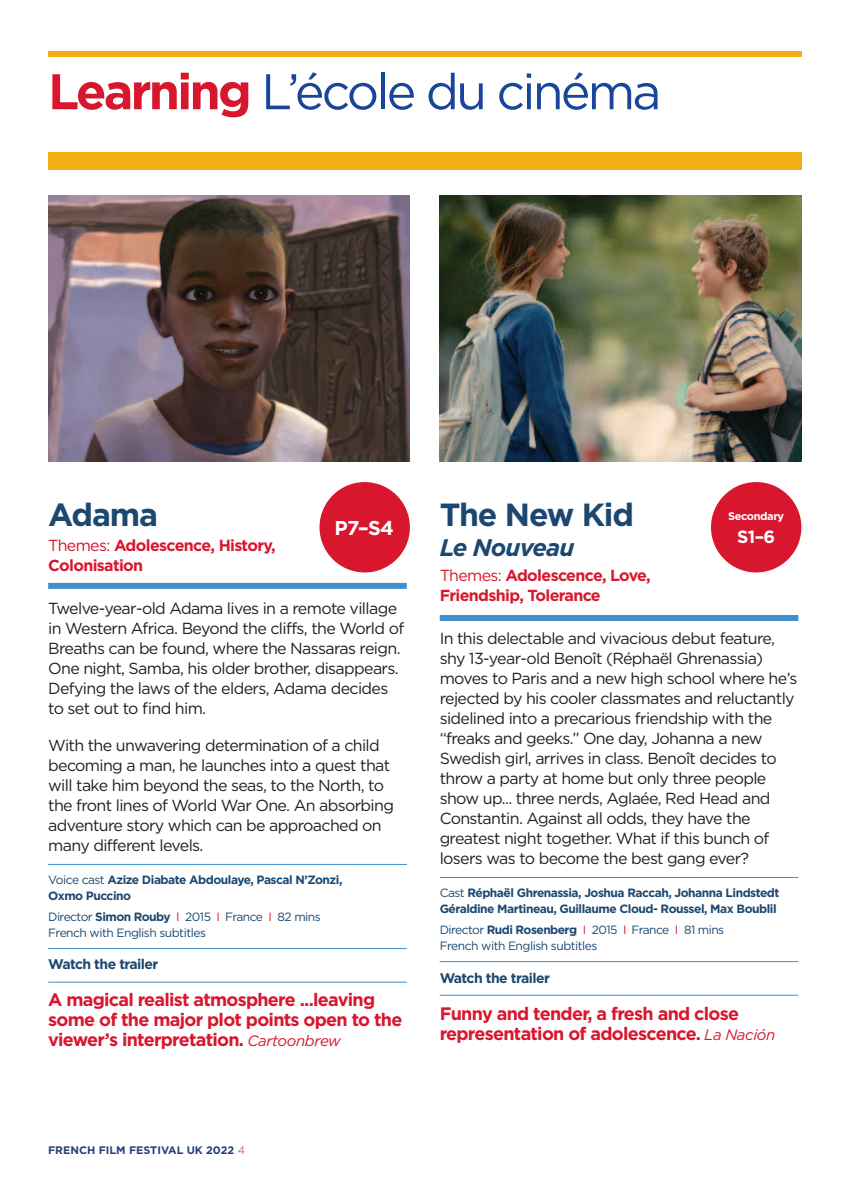
<style>
.page{position:relative;width:842px;height:1191px;background:#fff}
.page>*{position:absolute;margin:0;border:0;box-sizing:border-box;transform-origin:0 0}
.t1{font:50px "Gotham";letter-spacing:-.055em;color:#19469b}
.t2{font:700 32px "Gotham";letter-spacing:-.035em;color:#1c4870}
.t3{font:italic 700 24px "Gotham";letter-spacing:-.035em;color:#1c4870}
.t4{font:700 20px "Gotham";color:#fff}
.t5{font:700 18px/20px "Gotham";letter-spacing:-.04em;color:#d8172e}
.t6{font:700 17.6px "Gotham";color:#fff}
.t7{font:16px/20px "Gotham";letter-spacing:-.04em;color:#231f20}
.t8{font:700 16px/20px "Gotham";letter-spacing:-.04em;color:#d8172e}
.t9{font:700 14px "Gotham";letter-spacing:-.04em;color:#1c4870}
.t10{font:700 12px/16px "Gotham";letter-spacing:-.04em;color:#1c4870}
.t11{font:12px/16px "Gotham";letter-spacing:-.04em;color:#1c4870}
.t12{font:700 11px "Gotham";letter-spacing:-.035em;color:#fff}
.t13{font:700 10.8px "Gotham";color:#264179}
.s1{font-weight:700;color:#d8172e}
.s2{font-weight:400}
.s3{font-weight:700}
.s4{color:#d8172e}
.s5{font-weight:400;font-style:italic;font-size:15px}
.s6{font-weight:300;color:#d8172e}
</style>
<div class="page">
<div style="left:48px;top:51px;width:753px;height:6px;background:#f4ae15"></div>
<div style="left:48px;top:153px;width:753px;height:17px;background:#f4ae15"></div>
<div style="left:48px;top:583px;width:359px;height:6px;background:#3f90cd"></div>
<hr style="left:48px;top:864px;width:359px;height:1px;background:#3f90cd">
<hr style="left:48px;top:948px;width:359px;height:1px;background:#3f90cd">
<hr style="left:48px;top:981px;width:359px;height:1px;background:#3f90cd">
<img style="left:48px;top:195px;width:362px;height:266px">
<div style="left:319px;top:482px;width:91px;height:90px;background:#d8172e;border-radius:50%"></div>
<div style="left:440px;top:615px;width:358px;height:6px;background:#3f90cd"></div>
<hr style="left:440px;top:877px;width:358px;height:1px;background:#3f90cd">
<hr style="left:440px;top:961px;width:358px;height:1px;background:#3f90cd">
<hr style="left:440px;top:994px;width:358px;height:1px;background:#3f90cd">
<img style="left:440px;top:195px;width:361px;height:266px">
<div style="left:711px;top:482px;width:90px;height:90px;background:#d8172e;border-radius:50%"></div>
<h1 class="t1" style="left:48px;top:74px;width:615px"><span class="s1">Learning</span> L’école du cinéma</h1>
<h2 class="t2" style="left:48px;top:503px;width:111px">Adama</h2>
<p class="t8" style="left:48px;top:537px;width:229px"><span class="s2">Themes:</span> Adolescence, History,<br>Colonisation</p>
<p class="t7" style="left:48px;top:600px;width:358px">Twelve-year-old Adama lives in a remote village in Western Africa. Beyond the cliffs, the World of Breaths can be found, where the Nassaras reign.<br>One night, Samba, his older brother, disappears.<br>Defying the laws of the elders, Adama decides to set out to find him.</p>
<p class="t7" style="left:48px;top:737px;width:347px">With the unwavering determination of a child becoming a man, he launches into a quest that will take him beyond the seas, to the North, to the front lines of World War One. An absorbing adventure story which can be approached on many different levels.</p>
<p class="t10" style="left:48px;top:873px;width:296px"><span class="s2">Voice cast</span> Azize diabate Abdoulaye, Pascal N’Zonzi,<br>Oxmo Puccino</p>
<p class="t11" style="left:48px;top:909px;width:274px">Director <span class="s3">Simon Rouby</span> <span class="s4">I</span> 2015 <span class="s4">I</span> France <span class="s4">I</span> 82 mins<br>French with English subtitles</p>
<p class="t9" style="left:48px;top:959px;width:112px">Watch the trailer</p>
<p class="t5" style="left:48px;top:991px;width:356px">A magical realist atmosphere ...leaving some of the major plot points open to the viewer’s interpretation. <span class="s5">Cartoonbrew</span></p>
<p class="t4" style="left:334px;top:521px;width:61px">P7–S4</p>
<h2 class="t2" style="left:440px;top:503px;width:196px">The New Kid</h2>
<h3 class="t3" style="left:440px;top:539px;width:136px">Le Nouveau</h3>
<p class="t8" style="left:440px;top:567px;width:213px"><span class="s2">Themes:</span> Adolescence, Love,<br>Friendship, Tolerance</p>
<p class="t7" style="left:440px;top:630px;width:359px">In this delectable and vivacious debut feature, shy 13-year-old Benoît (Réphaël Ghrenassia) moves to Paris and a new high school where he’s rejected by his cooler classmates and reluctantly sidelined into a precarious friendship with the “freaks and geeks.” One day, Johanna a new Swedish girl, arrives in class. Benoît decides to throw a party at home but only three people show up... three nerds, Aglaée, Red Head and Constantin. Against all odds, they have the greatest night together. What if this bunch of losers was to become the best gang ever?</p>
<p class="t10" style="left:440px;top:886px;width:341px"><span class="s2">Cast</span> Réphaël Ghrenassia, Joshua Raccah, Johanna Lindstedt<br>Géraldine Martineau, Guillaume Cloud- Roussel, Max Boublil</p>
<p class="t11" style="left:440px;top:922px;width:286px">Director <span class="s3">Rudi Rosenberg</span> <span class="s4">I</span> 2015 <span class="s4">I</span> France <span class="s4">I</span> 81 mins<br>French with English subtitles</p>
<p class="t9" style="left:440px;top:972px;width:112px">Watch the trailer</p>
<p class="t5" style="left:440px;top:1004px;width:337px">Funny and tender, a fresh and close representation of adolescence. <span class="s5">La Nación</span></p>
<p class="t12" style="left:728px;top:512px;width:58px">Secondary</p>
<p class="t6" style="left:737px;top:530px;width:39px">S1–6</p>
<p class="t13" style="left:48px;top:1146px;width:198px">FRENCH FILM FESTIvAL UK 2022 <span class="s6">4</span></p>
</div>
